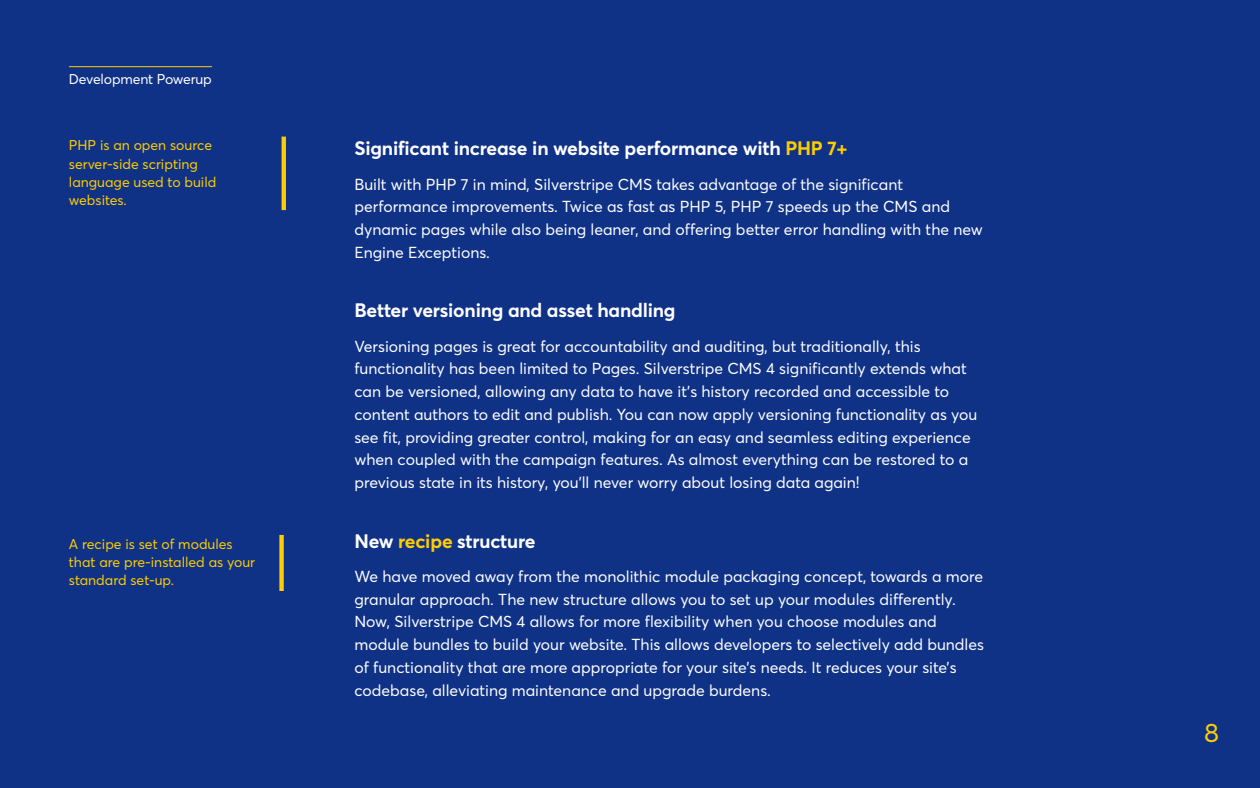
<style>
.page{position:relative;width:1260px;height:788px;background:#fff}
.page>*{position:absolute;margin:0;border:0;box-sizing:border-box;transform-origin:0 0}
.t1{font:26.25px "Averta";color:#ffcd00}
.t2{font:700 19.25px "Averta";letter-spacing:-.01em;color:#fff}
.t3{font:15.75px/22.8px "Averta";color:#fff}
.t4{font:14px/18.4px "Averta";color:#ffcd00}
.t5{font:14px "Averta";letter-spacing:-.01em;color:#fff}
.s1{color:#ffcd00}
</style>
<div class="page">
<div style="left:0;top:0;width:1260px;height:787px;background:#0f3287"></div>
<svg style="left:282px;top:136px;width:4px;height:74px"></svg>
<hr style="left:69px;top:66px;width:143px;height:1px;background:#ffcd00">
<div style="left:279px;top:535px;width:5px;height:56px;background:#ffcd00"></div>
<p class="t5" style="left:69px;top:69px;width:144px">Development Powerup</p>
<p class="t4" style="left:69px;top:136px;width:149px">PHP is an open source server-side scripting language used to build websites.</p>
<p class="t4" style="left:69px;top:534px;width:188px">A recipe is set of modules that are pre-installed as your standard set-up.</p>
<p class="t2" style="left:354px;top:135px;width:495px">Significant increase in website performance with <span class="s1">PHP 7+</span></p>
<p class="t3" style="left:354px;top:172px;width:630px">Built with PHP 7 in mind, Silverstripe CMS takes advantage of the significant performance improvements. Twice as fast as PHP 5, PHP 7 speeds up the CMS and dynamic pages while also being leaner, and offering better error handling with the new Engine Exceptions.</p>
<p class="t2" style="left:354px;top:297px;width:323px">Better versioning and asset handling</p>
<p class="t3" style="left:354px;top:334px;width:624px">Versioning pages is great for accountability and auditing, but traditionally, this functionality has been limited to Pages. Silverstripe CMS 4 significantly extends what can be versioned, allowing any data to have it’s history recorded and accessible to content authors to edit and publish. You can now apply versioning functionality as you see fit, providing greater control, making for an easy and seamless editing experience when coupled with the campaign features. As almost everything can be restored to a previous state in its history, you’ll never worry about losing data again!</p>
<p class="t2" style="left:354px;top:527px;width:183px">New <span class="s1">recipe</span> structure</p>
<p class="t3" style="left:354px;top:564px;width:631px">We have moved away from the monolithic module packaging concept, towards a more granular approach. The new structure allows you to set up your modules differently.<br>Now, Silverstripe CMS 4 allows for more flexibility when you choose modules and module bundles to build your website. This allows developers to selectively add bundles of functionality that are more appropriate for your site’s needs. It reduces your site’s codebase, alleviating maintenance and upgrade burdens.</p>
<h1 class="t1" style="left:1204px;top:714px;width:17px">8</h1>
</div>
